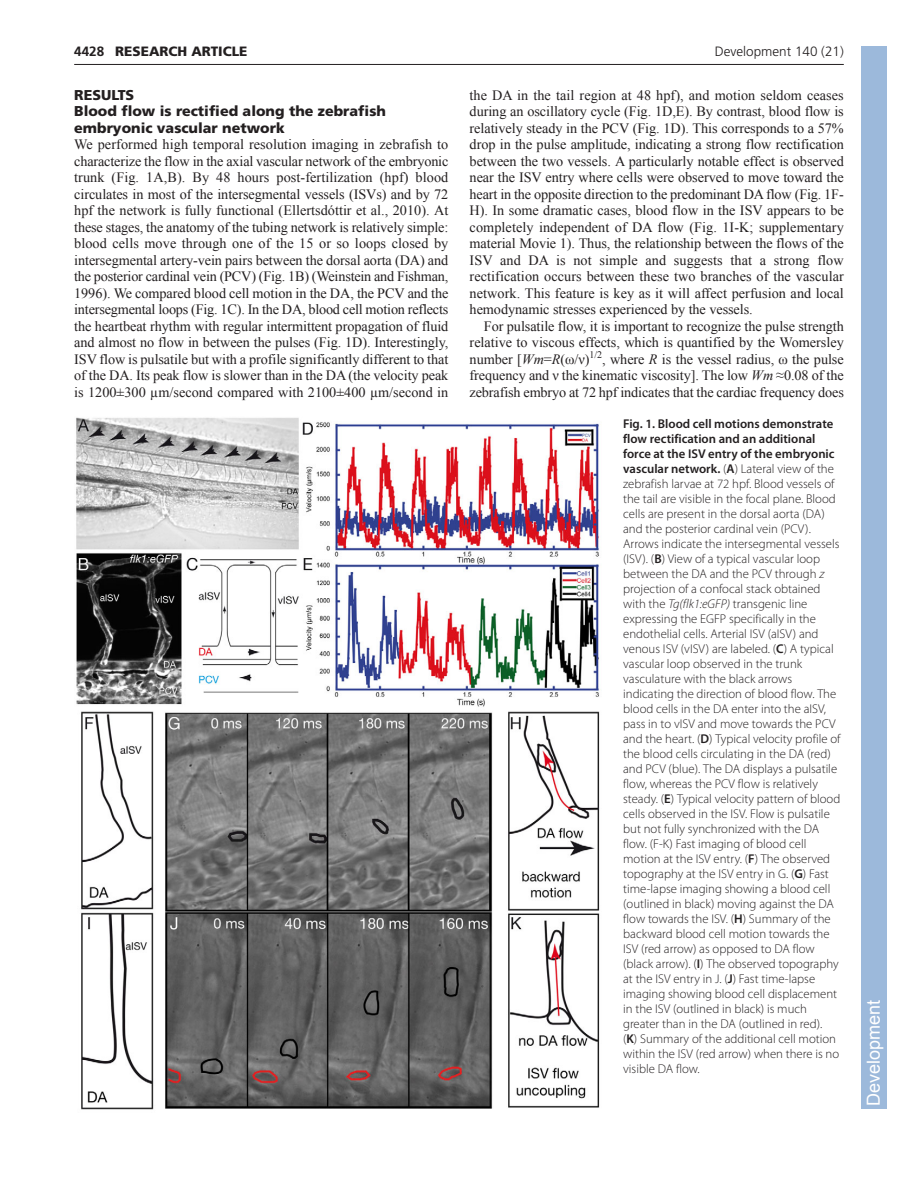
<style>
.page{position:relative;width:918px;height:1188px;background:#fff}
.page>*{position:absolute;margin:0;border:0;box-sizing:border-box;transform-origin:0 0}
.t1{font:18px "Arial";color:#fff}
.t2{font:14.25px/16.5px "Times New Roman";letter-spacing:-.005em;color:#231f20;text-align:justify}
.t3{font:900 14.25px/16.5px "Frutiger LT Std";color:#231f20}
.t4{font:300 13.5px "Frutiger";color:#231f20}
.t5{font:900 13.5px "Frutiger LT Std";color:#231f20}
.t6{font:700 13.5px "Frutiger LT Std";color:#231f20}
.t7{font:300 12.75px/15px "Myriad Pro";color:#231f20}
.s1{font-style:italic}
.s2{font-weight:600}
</style>
<div class="page">
<hr style="left:74px;top:64px;width:770px;height:1px;background:#231f20">
<img style="left:76px;top:417px;width:525px;height:693px">
<div style="left:861px;top:46px;width:25px;height:1063px;background:#9cb9db"></div>
<p class="t5" style="left:115px;top:45px;width:134px">RESEARCH ARTICLE</p>
<p class="t4" style="left:715px;top:46px;width:131px">Development 140 (21)</p>
<p class="t2" style="left:470px;top:87px;width:376px">the DA in the tail region at 48 hpf), and motion seldom ceases during an oscillatory cycle (Fig. 1D,E). By contrast, blood flow is relatively steady in the PCV (Fig. 1D). This corresponds to a 57% drop in the pulse amplitude, indicating a strong flow rectification between the two vessels. A particularly notable effect is observed near the ISV entry where cells were observed to move toward the heart in the opposite direction to the predominant DA flow (Fig. 1F-H). In some dramatic cases, blood flow in the ISV appears to be completely independent of DA flow (Fig. 1I-K; supplementary material Movie 1). Thus, the relationship between the flows of the ISV and DA is not simple and suggests that a strong flow rectification occurs between these two branches of the vascular network. This feature is key as it will affect perfusion and local hemodynamic stresses experienced by the vessels.</p>
<p class="t2" style="left:470px;top:318px;width:376px;text-indent:14px">For pulsatile flow, it is important to recognize the pulse strength relative to viscous effects, which is quantified by the Womersley number [<span class="s1">Wm</span>=<span class="s1">R</span>(ω/ν)<sup>1/2</sup>, where <span class="s1">R</span> is the vessel radius, ω the pulse frequency and ν the kinematic viscosity]. The low <span class="s1">Wm</span> ≈0.08 of the zebrafish embryo at 72 hpf indicates that the cardiac frequency does</p>
<p class="t7" style="left:623px;top:417px;width:219px"><span class="s2">Fig. 1. Blood cell motions demonstrate flow rectification and an additional force at the ISV entry of the embryonic vascular network.</span> (<span class="s2">A</span>) Lateral view of the zebrafish larvae at 72 hpf. Blood vessels of the tail are visible in the focal plane. Blood cells are present in the dorsal aorta (DA) and the posterior cardinal vein (PCV).<br>Arrows indicate the intersegmental vessels (ISV). (<span class="s2">B</span>) View of a typical vascular loop between the DA and the PCV through <span class="s1">z </span>projection of a confocal stack obtained with the <span class="s1">Tg(flk1:eGFP)</span> transgenic line expressing the EGFP specifically in the endothelial cells. Arterial ISV (aISV) and venous ISV (vISV) are labeled. (<span class="s2">C</span>) A typical vascular loop observed in the trunk vasculature with the black arrows indicating the direction of blood flow. The blood cells in the DA enter into the aISV, pass in to vISV and move towards the PCV and the heart. (<span class="s2">D</span>) Typical velocity profile of the blood cells circulating in the DA (red) and PCV (blue). The DA displays a pulsatile flow, whereas the PCV flow is relatively steady. (<span class="s2">E</span>) Typical velocity pattern of blood cells observed in the ISV. Flow is pulsatile but not fully synchronized with the DA flow. (F-K) Fast imaging of blood cell motion at the ISV entry. (<span class="s2">F</span>) The observed topography at the ISV entry in G. (<span class="s2">G</span>) Fast time-lapse imaging showing a blood cell (outlined in black) moving against the DA flow towards the ISV. (<span class="s2">H</span>) Summary of the backward blood cell motion towards the ISV (red arrow) as opposed to DA flow (black arrow). (<span class="s2">I</span>) The observed topography at the ISV entry in J. (<span class="s2">J</span>) Fast time-lapse imaging showing blood cell displacement in the ISV (outlined in black) is much greater than in the DA (outlined in red).<br>(<span class="s2">K</span>) Summary of the additional cell motion within the ISV (red arrow) when there is no visible DA flow.</p>
<p class="t6" style="left:74px;top:45px;width:32px">4428</p>
<p class="t3" style="left:74px;top:87px;width:313px">RESULTS<br>Blood flow is rectified along the zebrafish embryonic vascular network</p>
<p class="t2" style="left:74px;top:136px;width:376px">We performed high temporal resolution imaging in zebrafish to characterize the flow in the axial vascular network of the embryonic trunk (Fig. 1A,B). By 48 hours post-fertilization (hpf) blood circulates in most of the intersegmental vessels (ISVs) and by 72 hpf the network is fully functional (Ellertsdóttir et al., 2010). At these stages, the anatomy of the tubing network is relatively simple: blood cells move through one of the 15 or so loops closed by intersegmental artery-vein pairs between the dorsal aorta (DA) and the posterior cardinal vein (PCV) (Fig. 1B) (Weinstein and Fishman, 1996). We compared blood cell motion in the DA, the PCV and the intersegmental loops (Fig. 1C). In the DA, blood cell motion reflects the heartbeat rhythm with regular intermittent propagation of fluid and almost no flow in between the pulses (Fig. 1D). Interestingly, ISV flow is pulsatile but with a profile significantly different to that of the DA. Its peak flow is slower than in the DA (the velocity peak is 1200±300 µm/second compared with 2100±400 µm/second in</p>
<p class="t1" style="left:862px;top:1106px;width:108px;rotate:-90deg">Development</p>
</div>
